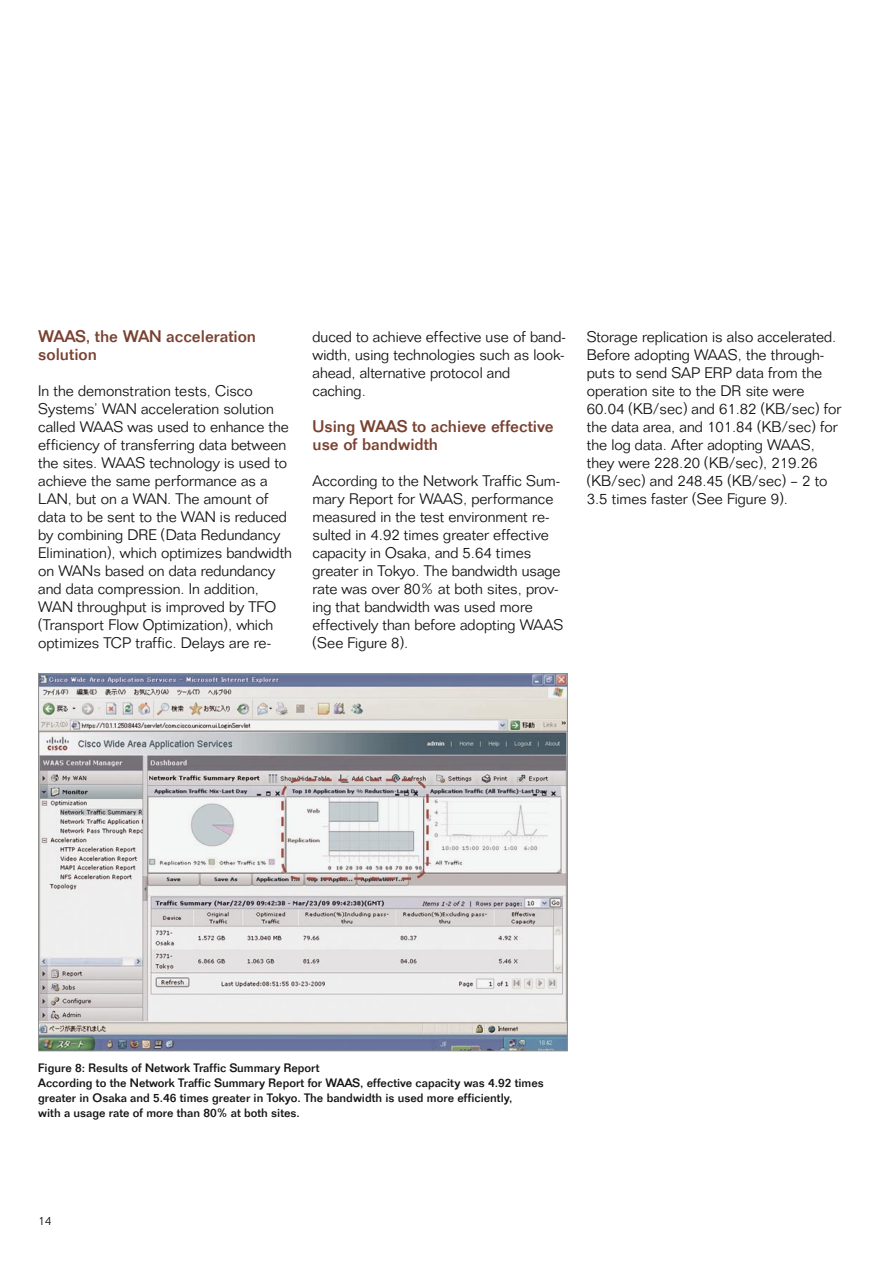
<style>
.page{position:relative;width:893px;height:1263px;background:#fff}
.page>*{position:absolute;margin:0;border:0;box-sizing:border-box;transform-origin:0 0}
.t1{font:500 16.5px/18px "SAP Sans 2007";color:#794130}
.t2{font:300 15px/18px "SAP Sans 2007";color:#141515}
.t3{font:500 12px/15px "SAP Sans 2007";color:#141515}
.t4{font:300 12px "SAP Sans 2007";color:#141515}
</style>
<div class="page">
<img style="left:40px;top:675px;width:526px;height:374px">
<p class="t1" style="left:38px;top:328px;width:219px">WAAS, the WAN acceleration solution</p>
<p class="t2" style="left:38px;top:382px;width:255px">In the demonstration tests, Cisco Systems’ WAN acceleration solution called WAAS was used to enhance the efficiency of transferring data between the sites. WAAS technology is used to achieve the same performance as a LAN, but on a WAN. The amount of data to be sent to the WAN is reduced by combining DRE (Data Redundancy Elimination), which optimizes bandwidth on WANs based on data redundancy and data compression. In addition, WAN throughput is improved by TFO (Transport Flow Optimization), which optimizes TCP traffic. Delays are re-</p>
<p class="t2" style="left:313px;top:328px;width:255px">duced to achieve effective use of band&shy;width, using technologies such as look&shy;ahead, alternative protocol and caching.</p>
<p class="t1" style="left:313px;top:418px;width:243px">Using WAAS to achieve effective use of bandwidth</p>
<p class="t2" style="left:313px;top:472px;width:253px">According to the Network Traffic Sum&shy;mary Report for WAAS, performance measured in the test environment re&shy;sulted in 4.92 times greater effective capacity in Osaka, and 5.64 times greater in Tokyo. The bandwidth usage rate was over 80% at both sites, prov&shy;ing that bandwidth was used more effectively than before adopting WAAS (See Figure 8).</p>
<p class="t2" style="left:587px;top:328px;width:256px">Storage replication is also accelerated.<br>Before adopting WAAS, the through&shy;puts to send SAP ERP data from the operation site to the DR site were 60.04 (KB/sec) and 61.82 (KB/sec) for the data area, and 101.84 (KB/sec) for the log data. After adopting WAAS, they were 228.20 (KB/sec), 219.26 (KB/sec) and 248.45 (KB/sec) – 2 to 3.5 times faster (See Figure 9).</p>
<p class="t3" style="left:38px;top:1061px;width:507px">Figure 8: Results of Network Traffic Summary Report<br>According to the Network Traffic Summary Report for WAAS, effective capacity was 4.92 times greater in Osaka and 5.46 times greater in Tokyo. The bandwidth is used more efficiently,<br>with a usage rate of more than 80% at both sites.</p>
<p class="t4" style="left:38px;top:1213px;width:15px">14</p>
</div>
